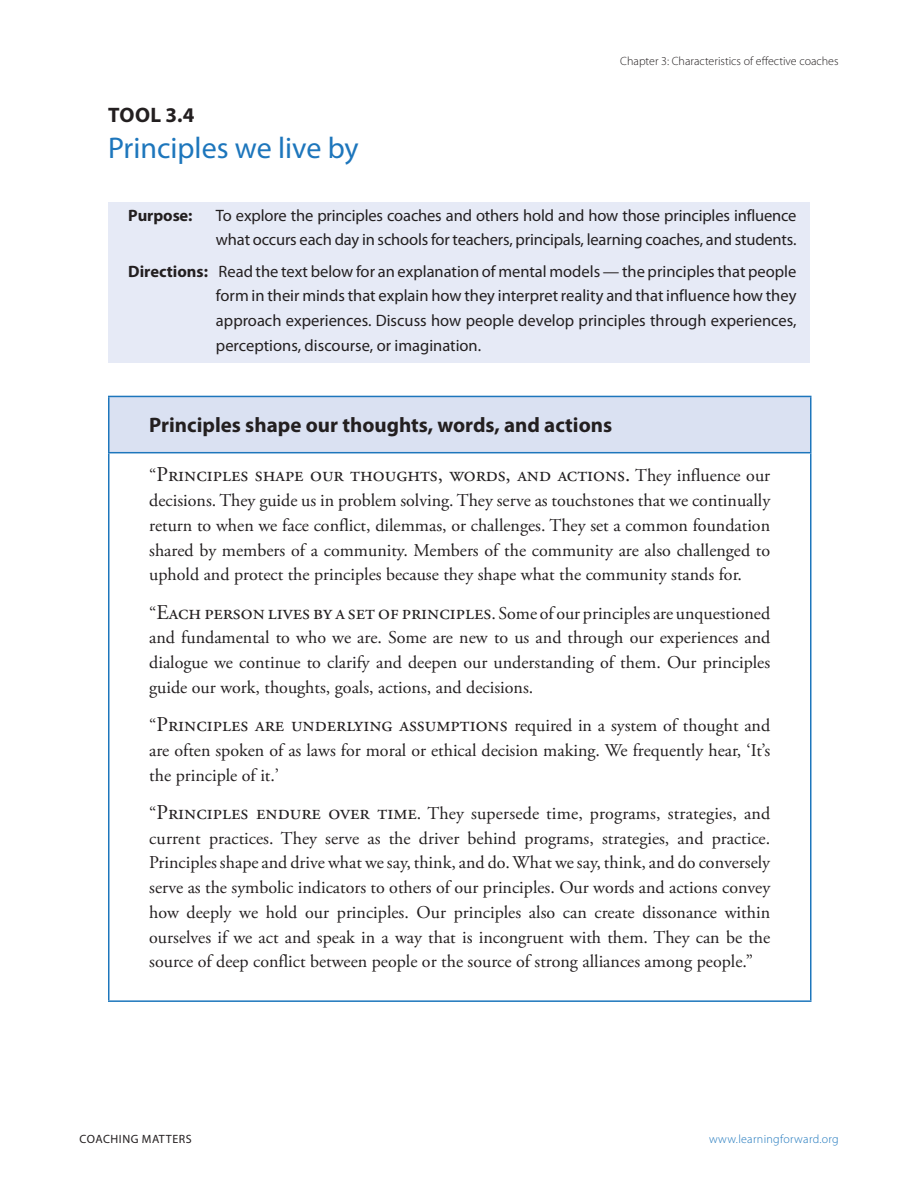
<style>
.page{position:relative;width:918px;height:1188px;background:#fff}
.page>*{position:absolute;margin:0;border:0;box-sizing:border-box;transform-origin:0 0}
.t1{font:30px "Myriad Pro";color:#1d76bc}
.t2{font:21px "Adobe Garamond Pro";color:#231f20}
.t3{font:700 21px "Myriad Pro";color:#231f20}
.t4{font:18px/24.8px "Adobe Garamond Pro";letter-spacing:-.01em;color:#231f20;text-align:justify}
.t5{font:18px/24.8px "Adobe Garamond Pro";letter-spacing:-.05em;color:#231f20}
.t6{font:16.5px/24.8px "Myriad Pro";letter-spacing:-.01em;color:#231f20}
.t7{font:700 16.5px "Myriad Pro";color:#231f20}
.t8{font:300 12px "Myriad Pro";color:#231f20}
.t9{font:300 12px "Myriad Pro";letter-spacing:.025em;color:#1d76bc}
.t10{font:12px "Myriad Pro";letter-spacing:.045em;color:#231f20}
.s1{font-weight:700}
.s2{font-size:18px}
.s3{font-size:21px}
</style>
<div class="page">
<div style="left:108px;top:202px;width:702px;height:161px;background:#e6eaf6"></div>
<div style="left:109px;top:396px;width:702px;height:57px;background:#dae1f2"></div>
<hr style="left:108px;top:396px;width:704px;height:1px;background:#1d76bc">
<hr style="left:108px;top:397px;width:2px;height:55px;background:#1d76bc">
<hr style="left:810px;top:397px;width:2px;height:55px;background:#1d76bc">
<hr style="left:108px;top:452px;width:704px;height:1px;background:#1d76bc">
<hr style="left:108px;top:453px;width:2px;height:547px;background:#1d76bc">
<hr style="left:810px;top:453px;width:2px;height:547px;background:#1d76bc">
<hr style="left:108px;top:1000px;width:704px;height:2px;background:#1d76bc">
<p class="t3" style="left:108px;top:101px;width:88px">Tool 3.4</p>
<h1 class="t1" style="left:108px;top:129px;width:252px">Principles we live by</h1>
<p class="t8" style="left:620px;top:55px;width:220px">Chapter 3: Characteristics of effective coaches</p>
<p class="t7" style="left:128px;top:204px;width:66px">Purpose:</p>
<p class="t6" style="left:216px;top:202px;width:582px">To explore the principles coaches and others hold and how those principles influence what occurs each day in schools for teachers, principals, learning coaches, and students.</p>
<p class="t6" style="left:216px;top:259px;width:582px;text-align:justify;text-indent:-88px"><span class="s1">Directions:</span> Read the text below for an explanation of mental models — the principles that people form in their minds that explain how they interpret reality and that influence how they approach experiences. Discuss how people develop principles through experiences, perceptions, discourse, or imagination.</p>
<p class="t3" style="left:149px;top:412px;width:464px">Principles shape our thoughts, words, and actions</p>
<p class="t2" style="left:149px;top:462px;width:623px"><span class="s2">“</span>Principles shape our thoughts, words, and actions. <span class="s2">They influence our</span></p>
<p class="t4" style="left:149px;top:489px;width:623px">decisions. They guide us in problem solving. They serve as touchstones that we continually return to when we face conflict, dilemmas, or challenges. They set a common foundation shared by members of a community. Members of the community are also challenged to uphold and protect the principles because they shape what the community stands for.</p>
<p class="t4" style="left:149px;top:601px;width:623px">“<span class="s3">Each person lives by a set of principles</span>. Some of our principles are unquestioned and fundamental to who we are. Some are new to us and through our experiences and dialogue we continue to clarify and deepen our understanding of them. Our principles guide our work, thoughts, goals, actions, and decisions.</p>
<p class="t2" style="left:149px;top:712px;width:623px"><span class="s2">“</span>Principles are underlying assumptions <span class="s2">required in a system of thought and</span></p>
<p class="t5" style="left:149px;top:738px;width:622px">are often spoken of as laws for moral or ethical decision making. We frequently hear, ‘It’s the principle of it.’</p>
<p class="t4" style="left:149px;top:801px;width:623px">“<span class="s3">Principles endure over time</span>. They supersede time, programs, strategies, and current practices. They serve as the driver behind programs, strategies, and practice.<br>Principles shape and drive what we say, think, and do. What we say, think, and do conversely serve as the symbolic indicators to others of our principles. Our words and actions convey how deeply we hold our principles. Our principles also can create dissonance within ourselves if we act and speak in a way that is incongruent with them. They can be the source of deep conflict between people or the source of strong alliances among people.”</p>
<p class="t10" style="left:80px;top:1132px;width:114px">Coaching Matters</p>
<p class="t9" style="left:709px;top:1132px;width:131px">www.learningforward.org</p>
</div>
